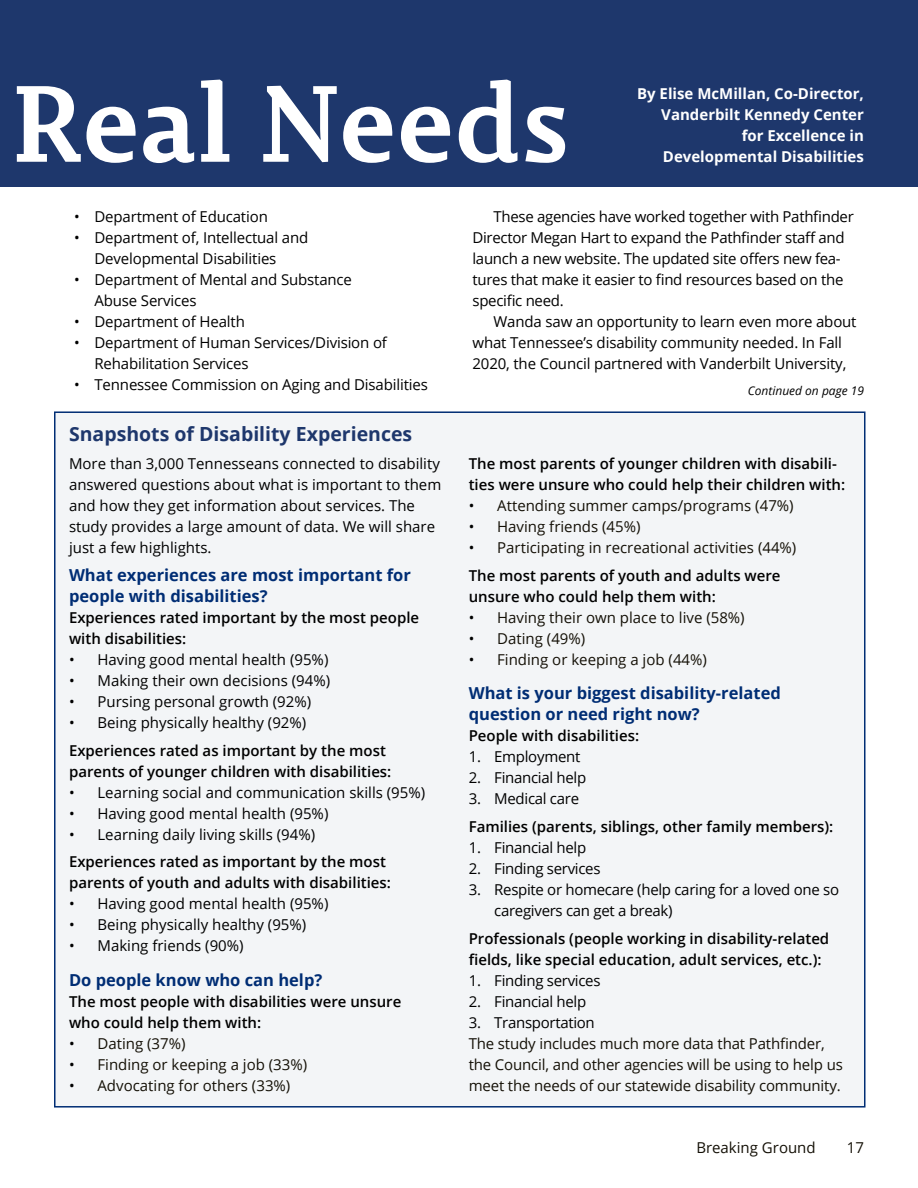
<style>
.page{position:relative;width:918px;height:1188px;background:#fff}
.page>*{position:absolute;margin:0;border:0;box-sizing:border-box;transform-origin:0 0}
.t1{font:700 108px "Permian Slab Serif Typeface";color:#fff}
.t2{font:700 19.5px "Open Sans";color:#1e376c}
.t3{font:700 16.5px/21px "Open Sans";color:#002d74}
.t4{font:15px/21px "Open Sans";letter-spacing:-.01em;color:#000}
.t5{font:600 15px/21px "Open Sans";color:#000}
.t6{font:15px/21px "Open Sans";color:#141006}
.t7{font:700 15px/21px "Open Sans";color:#fff;text-align:right}
.t8{font:italic 12px "Open Sans";color:#000}
.s1{color:#000}
.s2{font-weight:600;color:#000}
</style>
<div class="page">
<div style="left:0;top:0;width:918px;height:186px;background:#1e376c"></div>
<div style="left:55px;top:412px;width:810px;height:695px;background:#f3f5f7"></div>
<h1 class="t1" style="left:10px;top:33px;width:561px">Real Needs</h1>
<p class="t7" style="left:637px;top:82px;width:228px">By Elise McMillan, Co-Director,<br>Vanderbilt Kennedy Center for Excellence in<br>Developmental Disabilities</p>
<p class="t4" style="left:74px;top:206px;width:195px">• Department of Education</p>
<p class="t4" style="left:95px;top:227px;width:215px;text-indent:-20px">• Department of, Intellectual and<br>Developmental Disabilities</p>
<p class="t4" style="left:95px;top:269px;width:259px;text-indent:-20px">• Department of Mental and Substance<br>Abuse Services</p>
<p class="t4" style="left:74px;top:311px;width:172px">• Department of Health</p>
<p class="t4" style="left:95px;top:332px;width:294px;text-indent:-20px">• Department of Human Services/Division of<br>Rehabilitation Services</p>
<p class="t4" style="left:74px;top:374px;width:355px">• Tennessee Commission on Aging and Disabilities</p>
<h2 class="t2" style="left:69px;top:421px;width:345px">Snapshots of Disability Experiences</h2>
<p class="t4" style="left:69px;top:453px;width:374px">More than 3,000 Tennesseans connected to disability answered questions about what is important to them and how they get information about services. The study provides a large amount of data. We will share just a few highlights.</p>
<p class="t3" style="left:69px;top:564px;width:343px">What experiences are most important for people with disabilities?</p>
<p class="t5" style="left:69px;top:607px;width:352px">Experiences rated important by the most people with disabilities:</p>
<p class="t4" style="left:69px;top:649px;width:261px">• Having good mental health (95%)</p>
<p class="t4" style="left:69px;top:670px;width:263px">• Making their own decisions (94%)</p>
<p class="t4" style="left:69px;top:691px;width:244px">• Pursing personal growth (92%)</p>
<p class="t4" style="left:69px;top:712px;width:239px">• Being physically healthy (92%)</p>
<p class="t5" style="left:69px;top:739px;width:324px">Experiences rated as important by the most parents of younger children with disabilities:</p>
<p class="t4" style="left:69px;top:781px;width:358px">• Learning social and communication skills (95%)</p>
<p class="t4" style="left:69px;top:802px;width:261px">• Having good mental health (95%)</p>
<p class="t4" style="left:69px;top:823px;width:248px">• Learning daily living skills (94%)</p>
<p class="t5" style="left:69px;top:851px;width:324px">Experiences rated as important by the most parents of youth and adults with disabilities:</p>
<p class="t4" style="left:69px;top:893px;width:261px">• Having good mental health (95%)</p>
<p class="t4" style="left:69px;top:914px;width:239px">• Being physically healthy (95%)</p>
<p class="t4" style="left:69px;top:935px;width:176px">• Making friends (90%)</p>
<p class="t3" style="left:69px;top:969px;width:255px">Do people know who can help?</p>
<p class="t5" style="left:69px;top:991px;width:334px">The most people with disabilities were unsure who could help them with:</p>
<p class="t6" style="left:69px;top:1033px;width:118px"><span class="s1">•</span> Dating (37%)</p>
<p class="t6" style="left:69px;top:1054px;width:240px"><span class="s1">•</span> Finding or keeping a job (33%)</p>
<p class="t6" style="left:69px;top:1075px;width:223px"><span class="s1">•</span> Advocating for others (33%)</p>
<p class="t4" style="left:472px;top:206px;width:383px;text-indent:21px">These agencies have worked together with Pathfinder Director Megan Hart to expand the Pathfinder staff and launch a new website. The updated site offers new fea&shy;tures that make it easier to find resources based on the specific need.</p>
<p class="t4" style="left:472px;top:311px;width:386px;text-indent:21px">Wanda saw an opportunity to learn even more about what Tennessee’s disability community needed. In Fall<br>2020, the Council partnered with Vanderbilt University,</p>
<p class="t8" style="left:748px;top:383px;width:118px">Continued on page 19</p>
<p class="t5" style="left:469px;top:453px;width:378px">The most parents of younger children with disabili&shy;ties were unsure who could help their children with:</p>
<p class="t6" style="left:469px;top:495px;width:326px"><span class="s1">•</span> Attending summer camps/programs (47%)</p>
<p class="t6" style="left:469px;top:516px;width:173px"><span class="s1">•</span> Having friends (45%)</p>
<p class="t6" style="left:469px;top:533px;width:329px;line-height:27.8px"><span class="s1">•</span> Participating in recreational activities (44%)<br><span class="s2">The most parents of youth and adults were</span></p>
<p class="t5" style="left:469px;top:586px;width:249px">unsure who could help them with:</p>
<p class="t6" style="left:469px;top:607px;width:277px"><span class="s1">•</span> Having their own place to live (58%)</p>
<p class="t6" style="left:469px;top:628px;width:118px"><span class="s1">•</span> Dating (49%)</p>
<p class="t6" style="left:469px;top:649px;width:240px"><span class="s1">•</span> Finding or keeping a job (44%)</p>
<p class="t3" style="left:469px;top:682px;width:314px">What is your biggest disability-related question or need right now?</p>
<p class="t5" style="left:469px;top:725px;width:172px">People with disabilities:</p>
<p class="t4" style="left:469px;top:746px;width:113px">1. Employment</p>
<p class="t4" style="left:469px;top:767px;width:119px">2. Financial help</p>
<p class="t4" style="left:469px;top:788px;width:112px">3. Medical care</p>
<p class="t5" style="left:469px;top:816px;width:366px">Families (parents, siblings, other family members):</p>
<p class="t4" style="left:469px;top:837px;width:119px">1. Financial help</p>
<p class="t4" style="left:469px;top:858px;width:133px">2. Finding services</p>
<p class="t4" style="left:494px;top:879px;width:346px;text-indent:-26px">3. Respite or homecare (help caring for a loved one so caregivers can get a break)</p>
<p class="t5" style="left:469px;top:928px;width:362px">Professionals (people working in disability-related fields, like special education, adult services, etc.):</p>
<p class="t4" style="left:469px;top:970px;width:133px">1. Finding services</p>
<p class="t4" style="left:469px;top:991px;width:119px">2. Financial help</p>
<p class="t4" style="left:469px;top:1012px;width:128px">3. Transportation</p>
<p class="t6" style="left:469px;top:1033px;width:376px">The study includes much more data that Pathfinder, the Council, and other agencies will be using to help us meet the needs of our statewide disability community.</p>
<p class="t6" style="left:696px;top:1137px;width:121px">Breaking Ground</p>
<p class="t6" style="left:847px;top:1137px;width:19px">17</p>
</div>
